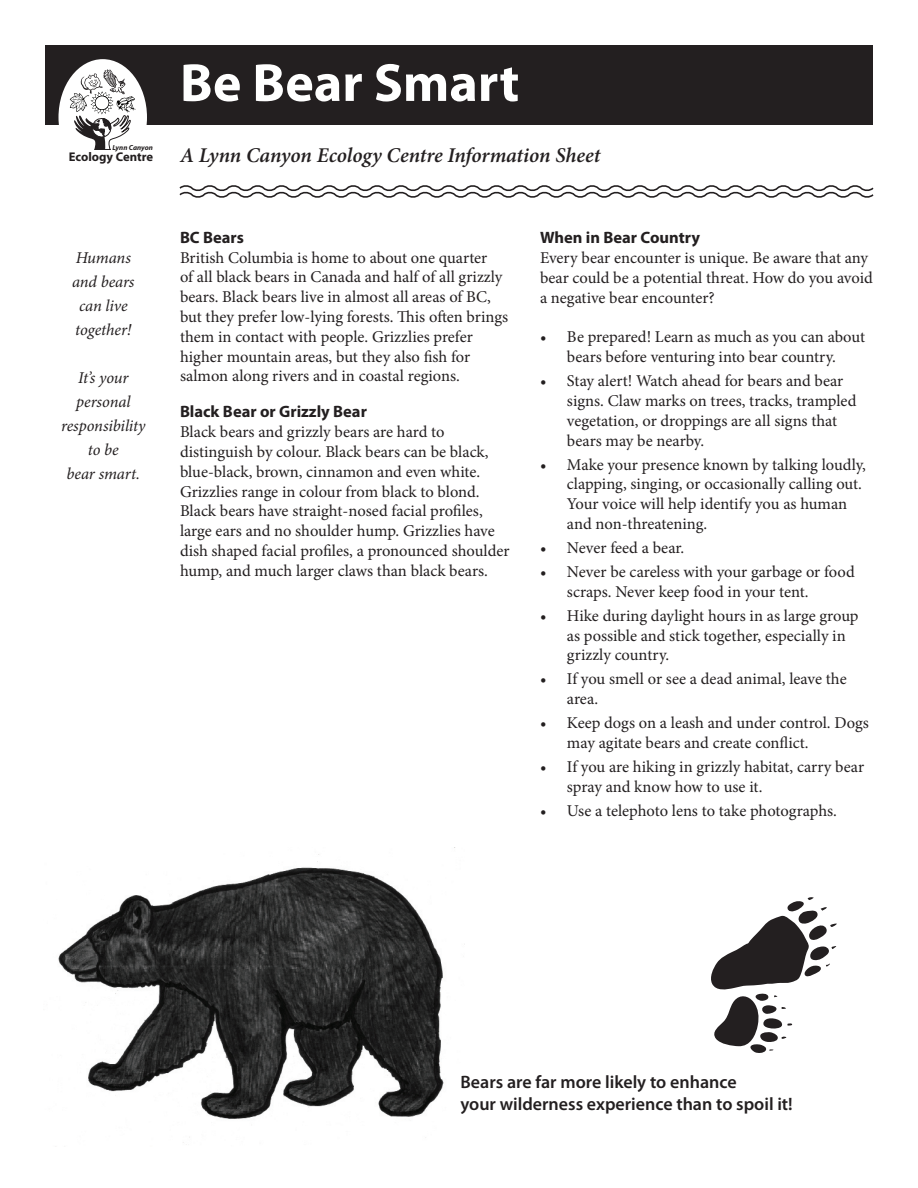
<style>
.page{position:relative;width:918px;height:1188px;background:#fff}
.page>*{position:absolute;margin:0;border:0;box-sizing:border-box;transform-origin:0 0}
.t1{font:700 54px "Myriad Pro";color:#fff}
.t2{font:italic 600 21px "Minion Pro";letter-spacing:-.005em;color:#231f20}
.t3{font:600 18px/21.6px "Myriad Pro";color:#231f20}
.t4{font:16.5px/19.8px "Minion Pro";letter-spacing:-.005em;color:#231f20}
.t5{font:italic 16.5px/24px "Minion Pro";letter-spacing:-.01em;color:#231f20;text-align:center}
.t6{font:700 16.5px "Myriad Pro";color:#231f20}
.t7{font:700 12.6px "Myriad";color:#231f20}
.t8{font:italic 700 7.35px "Myriad";color:#231f20}
</style>
<div class="page">
<div style="left:45px;top:45px;width:828px;height:79px;background:#231f20"></div>
<div style="left:58px;top:59px;width:89px;height:117px;background:#fff;border-radius:50%"></div>
<svg style="left:70px;top:69px;width:66px;height:81px"></svg>
<svg style="left:179px;top:185px;width:695px;height:13px"></svg>
<svg style="left:711px;top:897px;width:126px;height:156px"></svg>
<img style="left:58px;top:847px;width:407px;height:296px">
<h1 class="t1" style="left:180px;top:48px;width:341px">Be Bear Smart</h1>
<p class="t8" style="left:112px;top:143px;width:42px">Lynn Canyon</p>
<p class="t7" style="left:69px;top:151px;width:86px">Ecology Centre</p>
<p class="t2" style="left:180px;top:140px;width:422px">A Lynn Canyon Ecology Centre Information Sheet</p>
<p class="t5" style="left:72px;top:246px;width:64px">Humans and bears can live together!</p>
<p class="t5" style="left:61px;top:366px;width:86px">It’s your personal responsibility to be<br>bear smart.</p>
<p class="t6" style="left:180px;top:226px;width:66px">BC Bears</p>
<p class="t4" style="left:180px;top:247px;width:330px">British Columbia is home to about one quarter<br>of all black bears in Canada and half of all grizzly bears. Black bears live in almost all areas of BC, but they prefer low-lying forests. This often brings them in contact with people. Grizzlies prefer higher mountain areas, but they also fish for salmon along rivers and in coastal regions.</p>
<p class="t6" style="left:180px;top:401px;width:188px">Black Bear or Grizzly Bear</p>
<p class="t4" style="left:180px;top:422px;width:331px">Black bears and grizzly bears are hard to distinguish by colour. Black bears can be black, blue-black, brown, cinnamon and even white.<br>Grizzlies range in colour from black to blond.<br>Black bears have straight-nosed facial profiles, large ears and no shoulder hump. Grizzlies have dish shaped facial profiles, a pronounced shoulder hump, and much larger claws than black bears.</p>
<p class="t6" style="left:540px;top:227px;width:161px">When in Bear Country</p>
<p class="t4" style="left:540px;top:248px;width:334px">Every bear encounter is unique. Be aware that any bear could be a potential threat. How do you avoid a negative bear encounter?</p>
<p class="t4" style="left:540px;top:327px;width:327px;text-align:center">• Be prepared! Learn as much as you can about bears before venturing into bear country.</p>
<p class="t4" style="left:567px;top:371px;width:291px;text-indent:-27px">• Stay alert! Watch ahead for bears and bear signs. Claw marks on trees, tracks, trampled vegetation, or droppings are all signs that bears may be nearby.</p>
<p class="t4" style="left:567px;top:455px;width:300px;text-indent:-27px">• Make your presence known by talking loudly, clapping, singing, or occasionally calling out.<br>Your voice will help identify you as human and non-threatening.</p>
<p class="t4" style="left:540px;top:538px;width:146px">• Never feed a bear.</p>
<p class="t4" style="left:567px;top:562px;width:289px;text-indent:-27px">• Never be careless with your garbage or food scraps. Never keep food in your tent.</p>
<p class="t4" style="left:567px;top:606px;width:293px;text-indent:-27px">• Hike during daylight hours in as large group as possible and stick together, especially in grizzly country.</p>
<p class="t4" style="left:567px;top:669px;width:281px;text-indent:-27px">• If you smell or see a dead animal, leave the area.</p>
<p class="t4" style="left:567px;top:713px;width:303px;text-indent:-27px">• Keep dogs on a leash and under control. Dogs may agitate bears and create conflict.</p>
<p class="t4" style="left:567px;top:757px;width:299px;text-indent:-27px">• If you are hiking in grizzly habitat, carry bear spray and know how to use it.</p>
<p class="t4" style="left:540px;top:801px;width:298px">• Use a telephoto lens to take photographs.</p>
<p class="t3" style="left:460px;top:1071px;width:334px">Bears are far more likely to enhance<br>your wilderness experience than to spoil it!</p>
</div>
